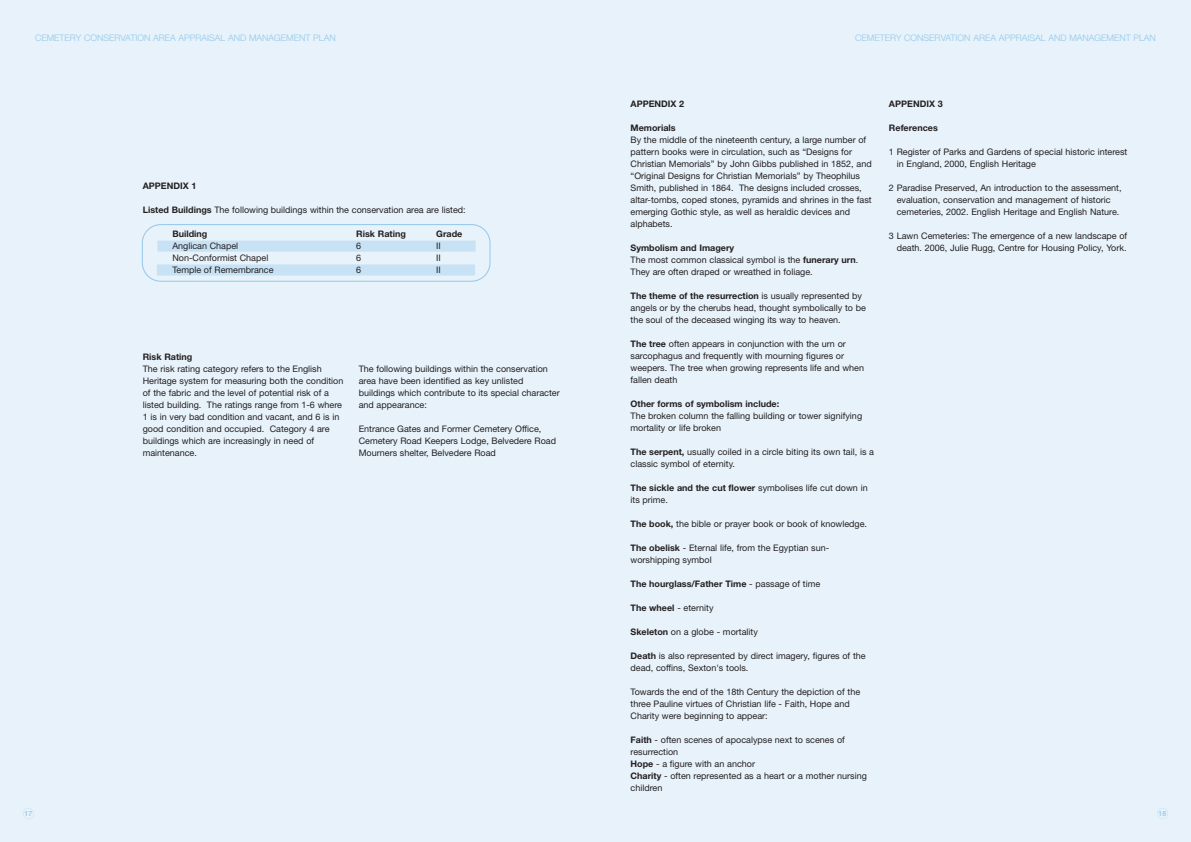
<style>
.page{position:relative;width:1191px;height:842px;background:#fff}
.page>*{position:absolute;margin:0;border:0;box-sizing:border-box;transform-origin:0 0}
.t1{font:9px/12px "Helvetica Neue";color:#231f20}
.t2{font:700 9px "Helvetica Neue";color:#231f20}
.t3{font:300 9px "Helvetica Neue";color:#93c8eb}
.t4{font:500 7px "Helvetica Neue";color:#93c8eb}
.s1{font-weight:700}
.s2{font-weight:400}
</style>
<div class="page">
<div style="left:595px;top:0;width:596px;height:842px;background:#e7f2fa"></div>
<div style="left:0;top:0;width:595px;height:842px;background:#e7f2fa"></div>
<svg style="left:142px;top:224px;width:348px;height:58px"></svg>
<div style="left:23px;top:808px;width:11px;height:11px;border:1px solid #c7e2f4;border-radius:50%"></div>
<div style="left:1157px;top:808px;width:11px;height:11px;border:1px solid #c7e2f4;border-radius:50%"></div>
<p class="t3" style="left:35px;top:35px;width:302px">CEMETERY CONSERVATION AREA APPRAISAL AND MANAGEMENT PLAN</p>
<p class="t3" style="left:855px;top:35px;width:302px">CEMETERY CONSERVATION AREA APPRAISAL AND MANAGEMENT PLAN</p>
<p class="t2" style="left:143px;top:182px;width:55px">APPENDIX 1</p>
<p class="t1" style="left:143px;top:205px;width:324px"><span class="s1">Listed Buildings</span> The following buildings within the conservation area are listed:</p>
<p class="t2" style="left:172px;top:230px;width:36px">Building</p>
<p class="t2" style="left:356px;top:230px;width:51px">Risk Rating</p>
<p class="t2" style="left:436px;top:230px;width:28px">Grade</p>
<p class="t1" style="left:172px;top:241px;width:67px">Anglican Chapel</p>
<p class="t1" style="left:356px;top:241px;width:7px">6</p>
<p class="t1" style="left:436px;top:241px;width:6px">II</p>
<p class="t1" style="left:172px;top:253px;width:97px">Non-Conformist Chapel</p>
<p class="t1" style="left:356px;top:253px;width:7px">6</p>
<p class="t1" style="left:436px;top:253px;width:6px">II</p>
<p class="t1" style="left:172px;top:265px;width:103px">Temple of Remembrance</p>
<p class="t1" style="left:356px;top:265px;width:7px">6</p>
<p class="t1" style="left:436px;top:265px;width:6px">II</p>
<p class="t2" style="left:143px;top:354px;width:51px">Risk Rating</p>
<p class="t1" style="left:143px;top:364px;width:202px">The risk rating category refers to the English Heritage system for measuring both the condition of the fabric and the level of potential risk of a listed building. The ratings range from 1-6 where 1 is in very bad condition and vacant, and 6 is in good condition and occupied. Category 4 are buildings which are increasingly in need of maintenance.</p>
<p class="t1" style="left:359px;top:364px;width:203px">The following buildings within the conservation area have been identified as key unlisted buildings which contribute to its special character and appearance:</p>
<p class="t1" style="left:359px;top:424px;width:199px">Entrance Gates and Former Cemetery Office,<br>Cemetery Road Keepers Lodge, Belvedere Road<br>Mourners shelter, Belvedere Road</p>
<p class="t2" style="left:630px;top:101px;width:55px">APPENDIX 2</p>
<p class="t2" style="left:630px;top:125px;width:47px">Memorials</p>
<p class="t1" style="left:630px;top:135px;width:243px">By the middle of the nineteenth century, a large number of pattern books were in circulation, such as “Designs for Christian Memorials” by John Gibbs published in 1852, and “Original Designs for Christian Memorials” by Theophilus Smith, published in 1864. The designs included crosses, altar-tombs, coped stones, pyramids and shrines in the fast emerging Gothic style, as well as heraldic devices and alphabets.</p>
<p class="t1" style="left:630px;top:243px;width:229px"><span class="s1">Symbolism and Imagery<br></span>The most common classical symbol is the <span class="s1">funerary urn</span>.<br>They are often draped or wreathed in foliage.</p>
<p class="t1" style="left:630px;top:291px;width:237px"><span class="s1">The theme of the resurrection</span> is usually represented by angels or by the cherubs head, thought symbolically to be the soul of the deceased winging its way to heaven.</p>
<p class="t1" style="left:630px;top:339px;width:235px"><span class="s1">The tree</span> often appears in conjunction with the urn or sarcophagus and frequently with mourning figures or weepers. The tree when growing represents life and when fallen death</p>
<p class="t2" style="left:630px;top:401px;width:150px">Other forms of symbolism include:</p>
<p class="t1" style="left:630px;top:411px;width:233px">The broken column the falling building or tower signifying mortality or life broken</p>
<p class="t1" style="left:630px;top:447px;width:245px"><span class="s1">The serpent,</span> usually coiled in a circle biting its own tail, is a classic symbol of eternity.</p>
<p class="t1" style="left:630px;top:483px;width:239px"><span class="s1">The sickle and the cut flower</span> symbolises life cut down in its prime.</p>
<p class="t1" style="left:630px;top:519px;width:238px"><span class="s1">The book,</span> the bible or prayer book or book of knowledge.</p>
<p class="t1" style="left:630px;top:543px;width:200px"><span class="s1">The obelisk</span> - Eternal life, from the Egyptian sun&shy;worshipping symbol</p>
<p class="t2" style="left:630px;top:581px;width:191px">The hourglass/Father Time <span class="s2">- passage of time</span></p>
<p class="t1" style="left:630px;top:603px;width:85px"><span class="s1">The wheel</span> - eternity</p>
<p class="t1" style="left:630px;top:627px;width:129px"><span class="s1">Skeleton</span> on a globe - mortality</p>
<p class="t1" style="left:630px;top:651px;width:237px"><span class="s1">Death</span> is also represented by direct imagery, figures of the dead, coffins, Sexton's tools.</p>
<p class="t1" style="left:630px;top:687px;width:231px">Towards the end of the 18th Century the depiction of the three Pauline virtues of Christian life - Faith, Hope and<br>Charity were beginning to appear:</p>
<p class="t1" style="left:630px;top:735px;width:238px"><span class="s1">Faith</span> - often scenes of apocalypse next to scenes of resurrection<br><span class="s1">Hope</span> - a figure with an anchor<br><span class="s1">Charity</span> - often represented as a heart or a mother nursing children</p>
<p class="t2" style="left:889px;top:101px;width:55px">APPENDIX 3</p>
<p class="t2" style="left:889px;top:125px;width:50px">References</p>
<p class="t1" style="left:896px;top:147px;width:232px;text-indent:-8px">1 Register of Parks and Gardens of special historic interest in England, 2000, English Heritage</p>
<p class="t1" style="left:896px;top:183px;width:226px;text-indent:-8px">2 Paradise Preserved, An introduction to the assessment, evaluation, conservation and management of historic cemeteries, 2002. English Heritage and English Nature.</p>
<p class="t1" style="left:889px;top:231px;width:240px;text-align:right">3 Lawn Cemeteries: The emergence of a new landscape of death. 2006, Julie Rugg, Centre for Housing Policy, York.</p>
<p class="t4" style="left:24px;top:811px;width:9px">17</p>
<p class="t4" style="left:1158px;top:811px;width:9px">18</p>
</div>
